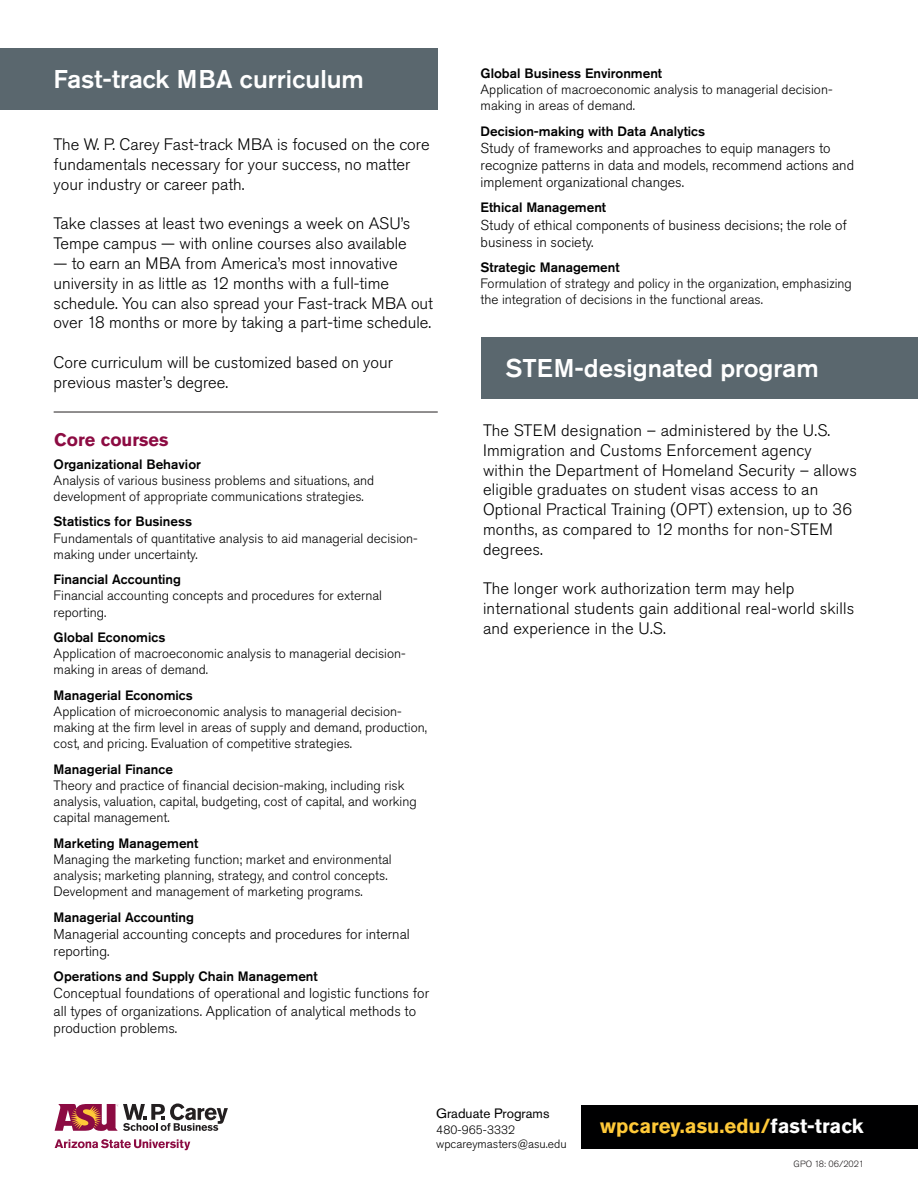
<style>
.page{position:relative;width:918px;height:1188px;background:#fff}
.page>*{position:absolute;margin:0;border:0;box-sizing:border-box;transform-origin:0 0}
.t1{font:500 25.5px "Akzidenz Grotesk Std";color:#fff}
.t2{font:700 20.25px "Akzidenz Grotesk Std";color:#ffc938}
.t3{font:700 18px "Akzidenz Grotesk Pro";color:#8c0b42}
.t4{font:300 16.5px/19.8px "Akzidenz Grotesk Std";color:#000001}
.t5{font:300 14.25px/17.1px "Akzidenz Grotesk Std";color:#000001}
.t6{font:300 13.5px/16.2px "Akzidenz Grotesk Std";color:#000001}
.t7{font:500 13.5px "Akzidenz Grotesk Std";color:#000001}
.t8{font:13.5px "Akzidenz Grotesk Std";color:#000001}
.t9{font:300 12px/13.5px "Akzidenz Grotesk Std";color:#000001}
.t10{font:300 9px "Akzidenz Grotesk Std";color:#231f20}
.s1{color:#fff}
</style>
<div class="page">
<hr style="left:54px;top:412px;width:384px;height:1px;background:#231f20">
<div style="left:0;top:48px;width:437px;height:62px;background:#5a676e"></div>
<svg style="left:55px;top:1139px;width:135px;height:11px"></svg>
<svg style="left:55px;top:1103px;width:173px;height:28px"></svg>
<div style="left:582px;top:1105px;width:336px;height:44px;background:#000001"></div>
<div style="left:482px;top:337px;width:436px;height:62px;background:#5a676e"></div>
<h1 class="t1" style="left:54px;top:63px;width:312px">Fast-track MBA curriculum</h1>
<p class="t4" style="left:54px;top:135px;width:377px">The W. P. Carey Fast-track MBA is focused on the core fundamentals necessary for your success, no matter your industry or career path.</p>
<p class="t4" style="left:54px;top:214px;width:358px">Take classes at least two evenings a week on ASU’s<br>Tempe campus — with online courses also available</p>
<p class="t4" style="left:54px;top:254px;width:381px">— to earn an MBA from America’s most innovative university in as little as 12 months with a full-time schedule. You can also spread your Fast-track MBA out over 18 months or more by taking a part-time schedule.</p>
<p class="t4" style="left:54px;top:353px;width:341px">Core curriculum will be customized based on your previous master’s degree.</p>
<h3 class="t3" style="left:54px;top:428px;width:116px">Core courses</h3>
<p class="t7" style="left:54px;top:456px;width:149px">Organizational Behavior</p>
<p class="t6" style="left:54px;top:472px;width:322px">Analysis of various business problems and situations, and development of appropriate communications strategies.</p>
<p class="t7" style="left:54px;top:513px;width:140px">Statistics for Business</p>
<p class="t6" style="left:54px;top:530px;width:366px">Fundamentals of quantitative analysis to aid managerial decision&shy;making under uncertainty.</p>
<p class="t7" style="left:54px;top:571px;width:129px">Financial Accounting</p>
<p class="t6" style="left:54px;top:588px;width:330px">Financial accounting concepts and procedures for external reporting.</p>
<p class="t7" style="left:54px;top:629px;width:113px">Global Economics</p>
<p class="t6" style="left:54px;top:646px;width:354px">Application of macroeconomic analysis to managerial decision&shy;making in areas of demand.</p>
<p class="t7" style="left:54px;top:687px;width:141px">Managerial Economics</p>
<p class="t6" style="left:54px;top:704px;width:375px">Application of microeconomic analysis to managerial decision&shy;making at the firm level in areas of supply and demand, production, cost, and pricing. Evaluation of competitive strategies.</p>
<p class="t7" style="left:54px;top:761px;width:121px">Managerial Finance</p>
<p class="t6" style="left:54px;top:778px;width:365px">Theory and practice of financial decision-making, including risk analysis, valuation, capital, budgeting, cost of capital, and working capital management.</p>
<p class="t7" style="left:54px;top:835px;width:146px">Marketing Management</p>
<p class="t6" style="left:54px;top:852px;width:339px">Managing the marketing function; market and environmental analysis; marketing planning, strategy, and control concepts.<br>Development and management of marketing programs.</p>
<p class="t7" style="left:54px;top:909px;width:142px">Managerial Accounting</p>
<p class="t5" style="left:54px;top:926px;width:358px">Managerial accounting concepts and procedures for internal reporting.</p>
<p class="t7" style="left:54px;top:968px;width:266px">Operations and Supply Chain Management</p>
<p class="t5" style="left:54px;top:985px;width:377px">Conceptual foundations of operational and logistic functions for all types of organizations. Application of analytical methods to production problems.</p>
<p class="t7" style="left:481px;top:65px;width:183px">Global Business Environment</p>
<p class="t6" style="left:481px;top:82px;width:354px">Application of macroeconomic analysis to managerial decision&shy;making in areas of demand.</p>
<p class="t7" style="left:481px;top:123px;width:226px">Decision-making with Data Analytics</p>
<p class="t5" style="left:481px;top:140px;width:375px">Study of frameworks and approaches to equip managers to recognize patterns in data and models, recommend actions and implement organizational changes.</p>
<p class="t7" style="left:481px;top:199px;width:127px">Ethical Management</p>
<p class="t5" style="left:481px;top:216px;width:368px">Study of ethical components of business decisions; the role of business in society.</p>
<p class="t7" style="left:481px;top:259px;width:141px">Strategic Management</p>
<p class="t6" style="left:481px;top:276px;width:373px">Formulation of strategy and policy in the organization, emphasizing the integration of decisions in the functional areas.</p>
<h1 class="t1" style="left:505px;top:352px;width:315px">STEM-designated program</h1>
<p class="t4" style="left:483px;top:421px;width:376px">The STEM designation – administered by the U.S.<br>Immigration and Customs Enforcement agency<br>within the Department of Homeland Security – allows eligible graduates on student visas access to an Optional Practical Training (OPT) extension, up to 36 months, as compared to 12 months for non-STEM degrees.</p>
<p class="t4" style="left:483px;top:579px;width:373px">The longer work authorization term may help international students gain additional real-world skills and experience in the U.S.</p>
<p class="t8" style="left:436px;top:1105px;width:115px">Graduate Programs</p>
<p class="t9" style="left:436px;top:1123px;width:132px">480-965-3332 wpcareymasters@asu.edu</p>
<h2 class="t2" style="left:600px;top:1114px;width:265px">wpcarey.asu.edu/<span class="s1">fast-track</span></h2>
<p class="t10" style="left:793px;top:1159px;width:72px">GPO 18: 06/2021</p>
</div>
